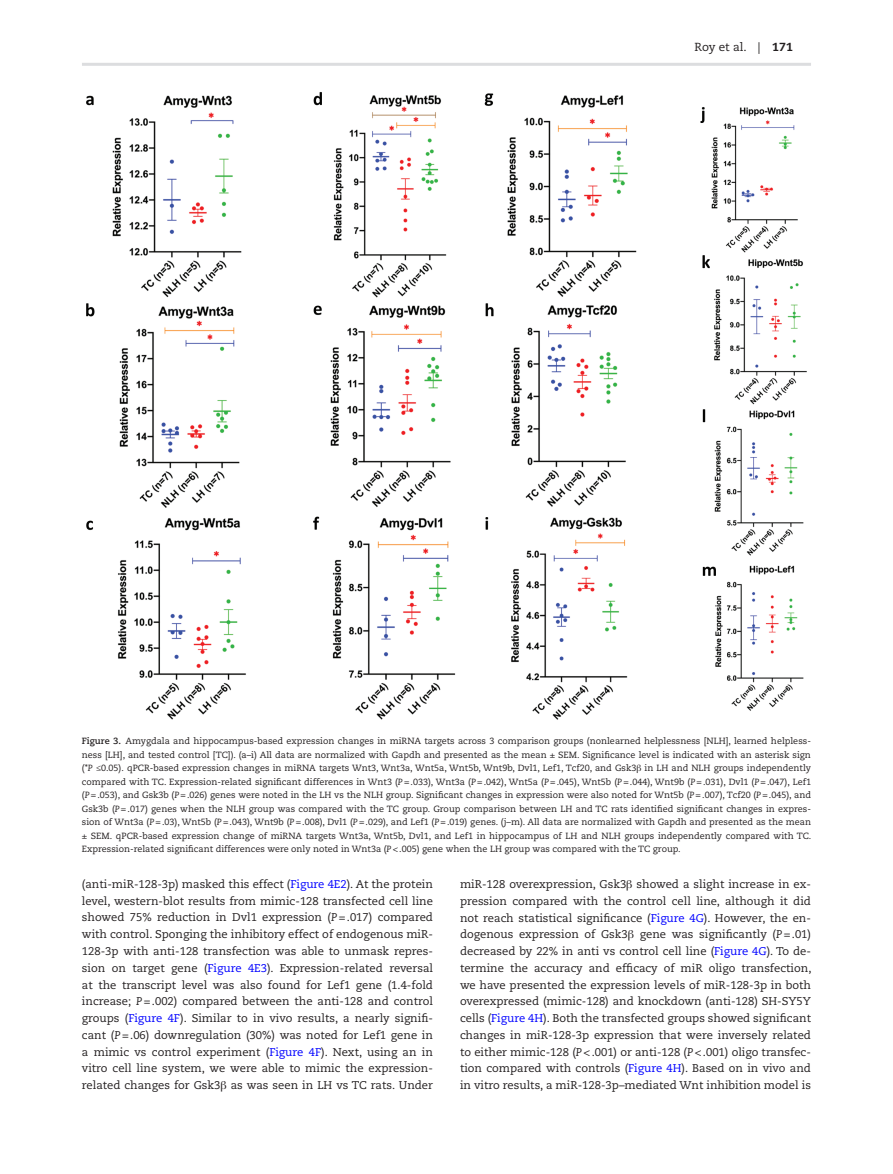
<style>
.page{position:relative;width:893px;height:1174px;background:#fff}
.page>*{position:absolute;margin:0;border:0;box-sizing:border-box;transform-origin:0 0}
.t1{font:11.7px "Caecilia LT Std";color:#231f20}
.t2{font:11.25px/16.8px "Caecilia LT Std";color:#231f20;text-align:justify}
.t3{font:9px/13.5px "Caecilia LT Std";color:#231f20;text-align:justify}
.s1{font-weight:800}
.s2{font-weight:700}
.s3{font-style:italic}
.s4{font-family:"Gandhari Unicode"}
.s5{color:#00f}
</style>
<div class="page">
<hr style="left:82px;top:63px;width:729px;height:3px;background:#dcdddf">
<img style="left:86px;top:92px;width:721px;height:628px">
<p class="t1" style="left:694px;top:40px;width:100px">Roy et al. | <span class="s1">171</span></p>
<p class="t3" style="left:82px;top:734px;width:731px"><span class="s2">Figure 3.</span> Amygdala and hippocampus-based expression changes in miRNA targets across 3 comparison groups (nonlearned helplessness [NLH], learned helpless&shy;ness [LH], and tested control [TC]). (a–i) All data are normalized with Gapdh and presented as the mean ± SEM. Significance level is indicated with an asterisk sign (*<span class="s3">P</span> ≤0.05). qPCR-based expression changes in miRNA targets Wnt3, Wnt3a, Wnt5a, Wnt5b, Wnt9b, Dvl1, Lef1, Tcf20, and Gsk3<span class="s4">β</span> in LH and NLH groups independently compared with TC. Expression-related significant differences in Wnt3 (<span class="s3">P</span>=.033), Wnt3a (<span class="s3">P</span>=.042), Wnt5a (<span class="s3">P</span>=.045), Wnt5b (<span class="s3">P</span>=.044), Wnt9b (<span class="s3">P</span>=.031), Dvl1 (<span class="s3">P</span>=.047), Lef1 (<span class="s3">P</span>=.053), and Gsk3b (<span class="s3">P</span>=.026) genes were noted in the LH vs the NLH group. Significant changes in expression were also noted for Wnt5b (<span class="s3">P</span>=.007), Tcf20 (<span class="s3">P</span>=.045), and Gsk3b (<span class="s3">P</span>=.017) genes when the NLH group was compared with the TC group. Group comparison between LH and TC rats identified significant changes in expres&shy;sion of Wnt3a (<span class="s3">P</span>=.03), Wnt5b (<span class="s3">P</span>=.043), Wnt9b (<span class="s3">P</span>=.008), Dvl1 (<span class="s3">P</span>=.029), and Lef1 (<span class="s3">P</span>=.019) genes. (j–m). All data are normalized with Gapdh and presented as the mean ± SEM. qPCR-based expression change of miRNA targets Wnt3a, Wnt5b, Dvl1, and Lef1 in hippocampus of LH and NLH groups independently compared with TC.<br>Expression-related significant differences were only noted in Wnt3a (<span class="s3">P</span>&lt;.005) gene when the LH group was compared with the TC group.</p>
<p class="t2" style="left:82px;top:876px;width:353px">(anti-miR-128-3p) masked this effect (<span class="s5">Figure 4E2</span>). At the protein level, western-blot results from mimic-128 transfected cell line showed 75% reduction in Dvl1 expression (<span class="s3">P</span>=.017) compared with control. Sponging the inhibitory effect of endogenous miR-128-3p with anti-128 transfection was able to unmask repres&shy;sion on target gene (<span class="s5">Figure 4E3</span>). Expression-related reversal at the transcript level was also found for Lef1 gene (1.4-fold increase; <span class="s3">P</span>=.002) compared between the anti-128 and control groups (<span class="s5">Figure 4F</span>). Similar to in vivo results, a nearly signifi&shy;cant (<span class="s3">P</span>=.06) downregulation (30%) was noted for Lef1 gene in a mimic vs control experiment (<span class="s5">Figure 4F</span>). Next, using an in vitro cell line system, we were able to mimic the expression&shy;related changes for Gsk3<span class="s4">β</span> as was seen in LH vs TC rats. Under</p>
<p class="t2" style="left:460px;top:876px;width:353px">miR-128 overexpression, Gsk3<span class="s4">β</span> showed a slight increase in ex&shy;pression compared with the control cell line, although it did not reach statistical significance (<span class="s5">Figure 4G</span>). However, the en&shy;dogenous expression of Gsk3<span class="s4">β</span> gene was significantly (<span class="s3">P</span>=.01) decreased by 22% in anti vs control cell line (<span class="s5">Figure 4G</span>). To de&shy;termine the accuracy and efficacy of miR oligo transfection, we have presented the expression levels of miR-128-3p in both overexpressed (mimic-128) and knockdown (anti-128) SH-SY5Y cells (<span class="s5">Figure 4H</span>). Both the transfected groups showed significant changes in miR-128-3p expression that were inversely related to either mimic-128 (<span class="s3">P</span>&lt;.001) or anti-128 (<span class="s3">P</span>&lt;.001) oligo transfec&shy;tion compared with controls (<span class="s5">Figure 4H</span>). Based on in vivo and in vitro results, a miR-128-3p–mediated Wnt inhibition model is</p>
</div>
